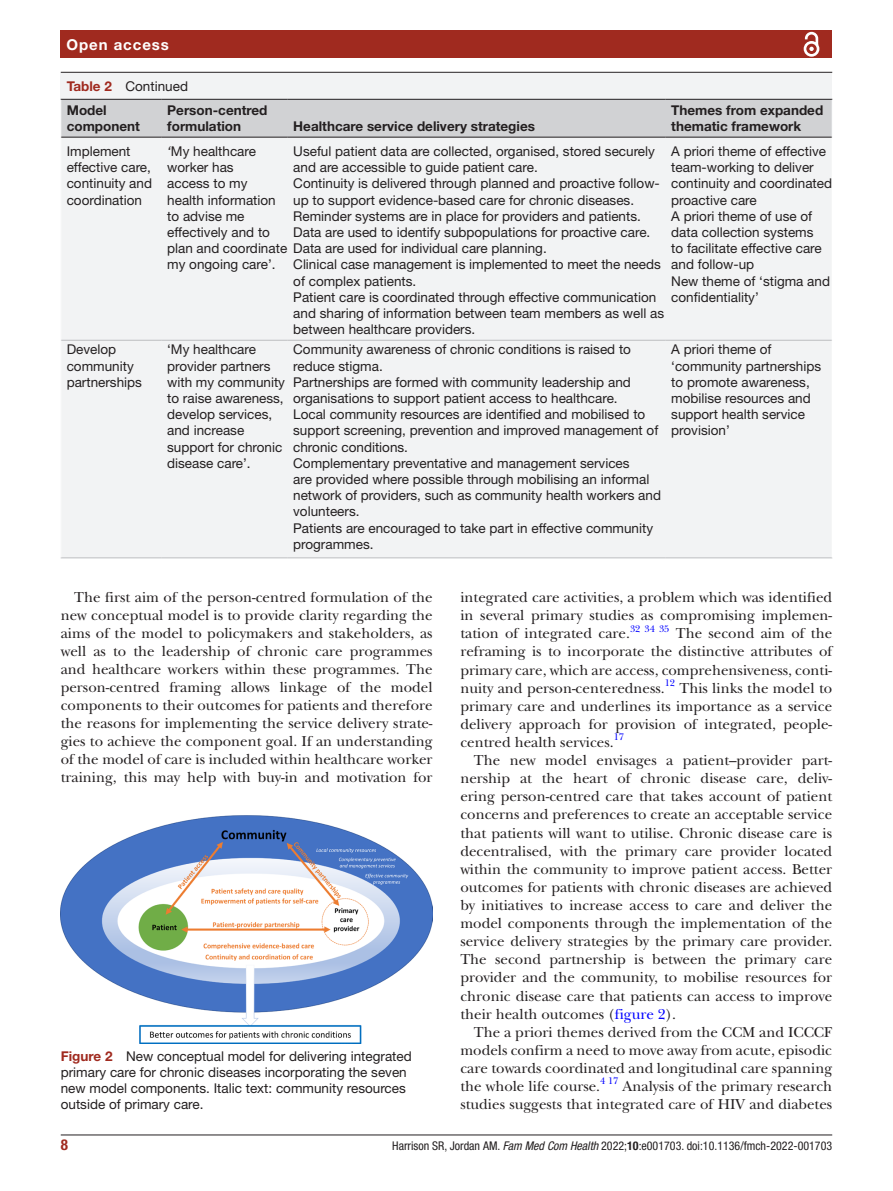
<style>
.page{position:relative;width:893px;height:1191px;background:#fff}
.page>*{position:absolute;margin:0;border:0;box-sizing:border-box;transform-origin:0 0}
.t1{font:15px/18.1px "New Baskerville";color:#231f20;text-align:justify}
.t2{font:700 15px "Helvetica Neue LT Std";letter-spacing:.065em;color:#fff}
.t3{font:700 condensed 15px "Helvetica Neue LT Std";color:#a02a1f}
.t4{font:13.5px/16.2px "Helvetica Neue LT Std";color:#231f20}
.t5{font:700 13.5px/16.2px "Helvetica Neue LT Std";color:#231f20}
.t6{font:condensed 12px "Helvetica Neue LT Std";color:#231f20}
.t7{font:9.9px "New Baskerville";color:#00f}
.s1{font-weight:700;color:#a02a1f}
.s2{font-style:italic}
.s3{color:#00f}
.s4{font-weight:700}
</style>
<div class="page">
<hr style="left:61px;top:1134px;width:771px;height:1px;background:#231f20">
<div style="left:61px;top:31px;width:771px;height:27px;background:#a02a1f"></div>
<svg style="left:803px;top:31px;width:17px;height:26px"></svg>
<div style="left:61px;top:91px;width:771px;height:467px;background:#f2f3f4"></div>
<div style="left:61px;top:100px;width:771px;height:37px;background:#d1d2d4"></div>
<hr style="left:61px;top:99px;width:100px;height:1px;background:#231f20">
<hr style="left:61px;top:137px;width:100px;height:1px;background:#231f20">
<hr style="left:161px;top:99px;width:126px;height:1px;background:#231f20">
<hr style="left:161px;top:137px;width:126px;height:1px;background:#231f20">
<hr style="left:287px;top:99px;width:378px;height:1px;background:#231f20">
<hr style="left:287px;top:137px;width:378px;height:1px;background:#231f20">
<hr style="left:665px;top:99px;width:167px;height:1px;background:#231f20">
<hr style="left:665px;top:137px;width:167px;height:1px;background:#231f20">
<hr style="left:61px;top:340px;width:100px;height:1px;background:#bcbdc0">
<hr style="left:61px;top:557px;width:100px;height:1px;background:#bcbdc0">
<hr style="left:161px;top:340px;width:126px;height:1px;background:#bcbdc0">
<hr style="left:161px;top:557px;width:126px;height:1px;background:#bcbdc0">
<hr style="left:287px;top:340px;width:378px;height:1px;background:#bcbdc0">
<hr style="left:287px;top:557px;width:378px;height:1px;background:#bcbdc0">
<hr style="left:665px;top:340px;width:167px;height:1px;background:#bcbdc0">
<hr style="left:665px;top:557px;width:167px;height:1px;background:#bcbdc0">
<div style="left:61px;top:73px;width:771px;height:18px;background:#f2f3f4"></div>
<hr style="left:61px;top:72px;width:771px;height:1px;background:#231f20">
<img style="left:61px;top:816px;width:372px;height:227px">
<p class="t2" style="left:66px;top:35px;width:104px">Open access</p>
<p class="t4" style="left:67px;top:78px;width:123px"><span class="s1">Table 2</span> Continued</p>
<p class="t5" style="left:67px;top:102px;width:75px">Model component</p>
<p class="t5" style="left:167px;top:102px;width:102px">Person-centred formulation</p>
<p class="t5" style="left:293px;top:118px;width:243px">Healthcare service delivery strategies</p>
<p class="t5" style="left:671px;top:102px;width:153px">Themes from expanded thematic framework</p>
<p class="t4" style="left:293px;top:143px;width:368px">Useful patient data are collected, organised, stored securely and are accessible to guide patient care.<br>Continuity is delivered through planned and proactive follow&shy;up to support evidence-based care for chronic diseases.<br>Reminder systems are in place for providers and patients.<br>Data are used to identify subpopulations for proactive care.</p>
<p class="t4" style="left:293px;top:256px;width:372px">Clinical case management is implemented to meet the needs of complex patients.<br>Patient care is coordinated through effective communication and sharing of information between team members as well as between healthcare providers.</p>
<p class="t4" style="left:671px;top:143px;width:162px">A priori theme of effective team-working to deliver continuity and coordinated proactive care<br>A priori theme of use of data collection systems<br>to facilitate effective care and follow-up<br>New theme of ‘stigma and confidentiality’</p>
<p class="t4" style="left:67px;top:143px;width:87px">Implement effective care, continuity and coordination</p>
<p class="t4" style="left:167px;top:143px;width:381px"><span class="s2">‘</span>My healthcare<br>worker has<br>access to my<br>health information<br>to advise me<br>effectively and to<br>plan and coordinate Data are used for individual care planning. my ongoing care’.</p>
<p class="t4" style="left:67px;top:341px;width:77px">Develop community partnerships</p>
<p class="t4" style="left:167px;top:341px;width:119px">‘My healthcare provider partners with my community to raise awareness, develop services, and increase support for chronic disease care’.</p>
<p class="t4" style="left:293px;top:341px;width:369px">Community awareness of chronic conditions is raised to reduce stigma.<br>Partnerships are formed with community leadership and organisations to support patient access to healthcare.<br>Local community resources are identified and mobilised to support screening, prevention and improved management of chronic conditions.<br>Complementary preventative and management services<br>are provided where possible through mobilising an informal network of providers, such as community health workers and volunteers.<br>Patients are encouraged to take part in effective community programmes.</p>
<p class="t4" style="left:671px;top:341px;width:151px">A priori theme of ‘community partnerships to promote awareness, mobilise resources and support health service provision’</p>
<p class="t1" style="left:61px;top:588px;width:373px;text-indent:13px">The first aim of the person-centred formulation of the new conceptual model is to provide clarity regarding the aims of the model to policymakers and stakeholders, as well as to the leadership of chronic care programmes and healthcare workers within these programmes. The person-centred framing allows linkage of the model components to their outcomes for patients and therefore the reasons for implementing the service delivery strate&shy;gies to achieve the component goal. If an understanding of the model of care is included within healthcare worker training, this may help with buy-in and motivation for</p>
<p class="t1" style="left:460px;top:588px;width:373px">integrated care activities, a problem which was identified in several primary studies as compromising implemen&shy;tation of integrated care.<sup>32</sup> <sup>34</sup> <sup>35</sup> The second aim of the reframing is to incorporate the distinctive attributes of primary care, which are access, comprehensiveness, conti&shy;nuity and person-centeredness.</p>
<p class="t7" style="left:665px;top:677px;width:12px">12</p>
<p class="t1" style="left:460px;top:679px;width:373px;text-indent:219px">This links the model to primary care and underlines its importance as a service delivery approach for provision of integrated, people&shy;centred health services.</p>
<p class="t7" style="left:614px;top:731px;width:12px">17</p>
<p class="t1" style="left:460px;top:751px;width:373px;text-indent:14px">The new model envisages a patient–provider part&shy;nership at the heart of chronic disease care, deliv&shy;ering person-centred care that takes account of patient concerns and preferences to create an acceptable service that patients will want to utilise. Chronic disease care is decentralised, with the primary care provider located within the community to improve patient access. Better outcomes for patients with chronic diseases are achieved by initiatives to increase access to care and deliver the model components through the implementation of the service delivery strategies by the primary care provider.<br>The second partnership is between the primary care provider and the community, to mobilise resources for chronic disease care that patients can access to improve their health outcomes (<span class="s3">figure 2</span>).</p>
<p class="t1" style="left:460px;top:1023px;width:373px;text-indent:14px">The a priori themes derived from the CCM and ICCCF models confirm a need to move away from acute, episodic care towards coordinated and longitudinal care spanning the whole life course.</p>
<p class="t4" style="left:61px;top:1047px;width:353px"><span class="s1">Figure 2</span> New conceptual model for delivering integrated primary care for chronic diseases incorporating the seven new model components. Italic text: community resources outside of primary care.</p>
<p class="t7" style="left:600px;top:1075px;width:20px">4 17</p>
<p class="t1" style="left:460px;top:1077px;width:373px;text-align:right">Analysis of the primary research<br>studies suggests that integrated care of HIV and diabetes</p>
<p class="t3" style="left:61px;top:1135px;width:9px">8</p>
<p class="t6" style="left:392px;top:1138px;width:441px">Harrison SR, Jordan AM. <span class="s2">Fam Med Com Health</span> 2022;<span class="s4">10</span>:e001703. doi:10.1136/fmch-2022-001703</p>
</div>
